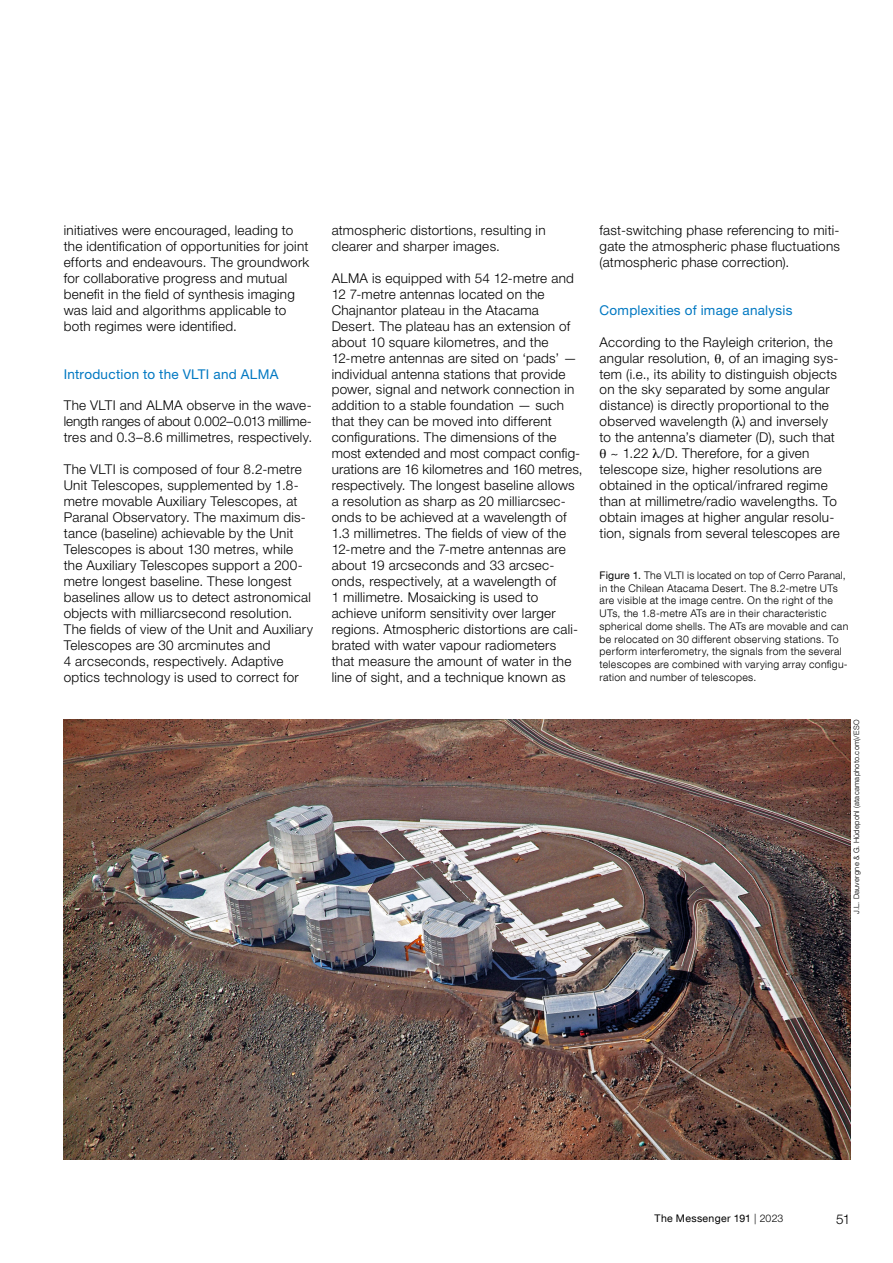
<style>
.page{position:relative;width:893px;height:1263px;background:#fff}
.page>*{position:absolute;margin:0;border:0;box-sizing:border-box;transform-origin:0 0}
._45_9pt{font:300 13.5px/15.9px "Helvetica Neue LT Pro";letter-spacing:.02em;color:#000}
._55_9pt_blue{font:13.5px "Helvetica Neue LT Pro";letter-spacing:.02em;color:#0078c2}
.Figure_captions{font:300 10.5px/12.8px "Helvetica Neue LT Com";letter-spacing:.03em;color:#000}
.t1{font:10.5px "Helvetica Neue LT Com";letter-spacing:.03em;color:#000}
.Photo_credits{font:300 7.5px "Helvetica Neue LT Com";letter-spacing:.035em;color:#000}
.s1{font-weight:400}
.s2{font-family:"Helvetica Neue LT Pro";font-weight:300}
</style>
<div class="page">
<img style="left:64px;top:720px;width:786px;height:440px">
<p class="_45_9pt" style="left:64px;top:222px;width:247px">initiatives were encouraged, leading to the identification of opportunities for joint efforts and endeavours. The groundwork for collaborative progress and mutual benefit in the field of synthesis imaging was laid and algorithms applicable to both regimes were identified.</p>
<p class="_55_9pt_blue" style="left:64px;top:365px;width:216px">Introduction to the VLTI and ALMA</p>
<p class="_45_9pt" style="left:64px;top:397px;width:250px;text-align:justify">The VLTI and ALMA observe in the wave&shy;length ranges of about 0.002–0.013 millime&shy;tres and 0.3–8.6 millimetres, respectively.</p>
<p class="_45_9pt" style="left:64px;top:461px;width:251px">The VLTI is composed of four 8.2-metre Unit Telescopes, supplemented by 1.8- metre movable Auxiliary Telescopes, at Paranal Observatory. The maximum dis&shy;tance (baseline) achievable by the Unit Telescopes is about 130 metres, while the Auxiliary Telescopes support a 200- metre longest baseline. These longest baselines allow us to detect astronomical objects with milliarcsecond resolution.<br>The fields of view of the Unit and Auxiliary Telescopes are 30 arcminutes and<br>4 arcseconds, respectively. Adaptive optics technology is used to correct for</p>
<p class="_45_9pt" style="left:332px;top:222px;width:215px">atmospheric distortions, resulting in clearer and sharper images.</p>
<p class="_45_9pt" style="left:332px;top:270px;width:252px">ALMA is equipped with 54 12-metre and 12 7-metre antennas located on the Chajnantor plateau in the Atacama Desert. The plateau has an extension of about 10 square kilometres, and the 12-metre antennas are sited on ‘pads’ — individual antenna stations that provide power, signal and network connection in addition to a stable foundation — such that they can be moved into different configurations. The dimensions of the most extended and most compact config&shy;urations are 16 kilometres and 160 metres, respectively. The longest baseline allows a resolution as sharp as 20 milliarcsec&shy;onds to be achieved at a wavelength of 1.3 millimetres. The fields of view of the 12-metre and the 7-metre antennas are about 19 arcseconds and 33 arcsec&shy;onds, respectively, at a wavelength of<br>1 millimetre. Mosaicking is used to achieve uniform sensitivity over larger regions. Atmospheric distortions are cali&shy;brated with water vapour radiometers that measure the amount of water in the line of sight, and a technique known as</p>
<p class="_45_9pt" style="left:600px;top:222px;width:242px;text-align:justify">fast-switching phase referencing to miti&shy;gate the atmospheric phase fluctuations (atmospheric phase correction).</p>
<p class="_55_9pt_blue" style="left:600px;top:302px;width:194px">Complexities of image analysis</p>
<p class="_45_9pt" style="left:600px;top:334px;width:240px">According to the Rayleigh criterion, the angular resolution, ❑, of an imaging sys&shy;tem (i.e., its ability to distinguish objects on the sky separated by some angular distance) is directly proportional to the observed wavelength (●) and inversely to the antenna’s diameter (D), such that</p>
<p class="_45_9pt" style="left:600px;top:445px;width:242px">❑ ~ 1.22 /D. Therefore, for a given telescope size, higher resolutions are obtained in the optical/infrared regime than at millimetre/radio wavelengths. To obtain images at higher angular resolu&shy;tion, signals from several telescopes are</p>
<p class="Figure_captions" style="left:600px;top:569px;width:250px"><span class="s1">Figure 1.</span> The VLTI is located on top of Cerro Paranal, in the Chilean Atacama Desert. The 8.2-metre UTs are visible at the image centre. On the right of the UTs, the 1.8-metre ATs are in their characteristic spherical dome shells. The ATs are movable and can be relocated on 30 different observing stations. To perform interferometry, the signals from the several telescopes are combined with varying array configu&shy;ration and number of telescopes.</p>
<p class="Photo_credits" style="left:852px;top:914px;width:196px;rotate:-90deg">J.L. Dauvergne &amp; G. Hüdepohl (atacamaphoto.com)/ESO</p>
<p class="t1" style="left:655px;top:1211px;width:130px">The Messenger 191 <span class="s2">| 2023</span></p>
<p class="_45_9pt" style="left:836px;top:1211px;width:16px">51</p>
</div>
